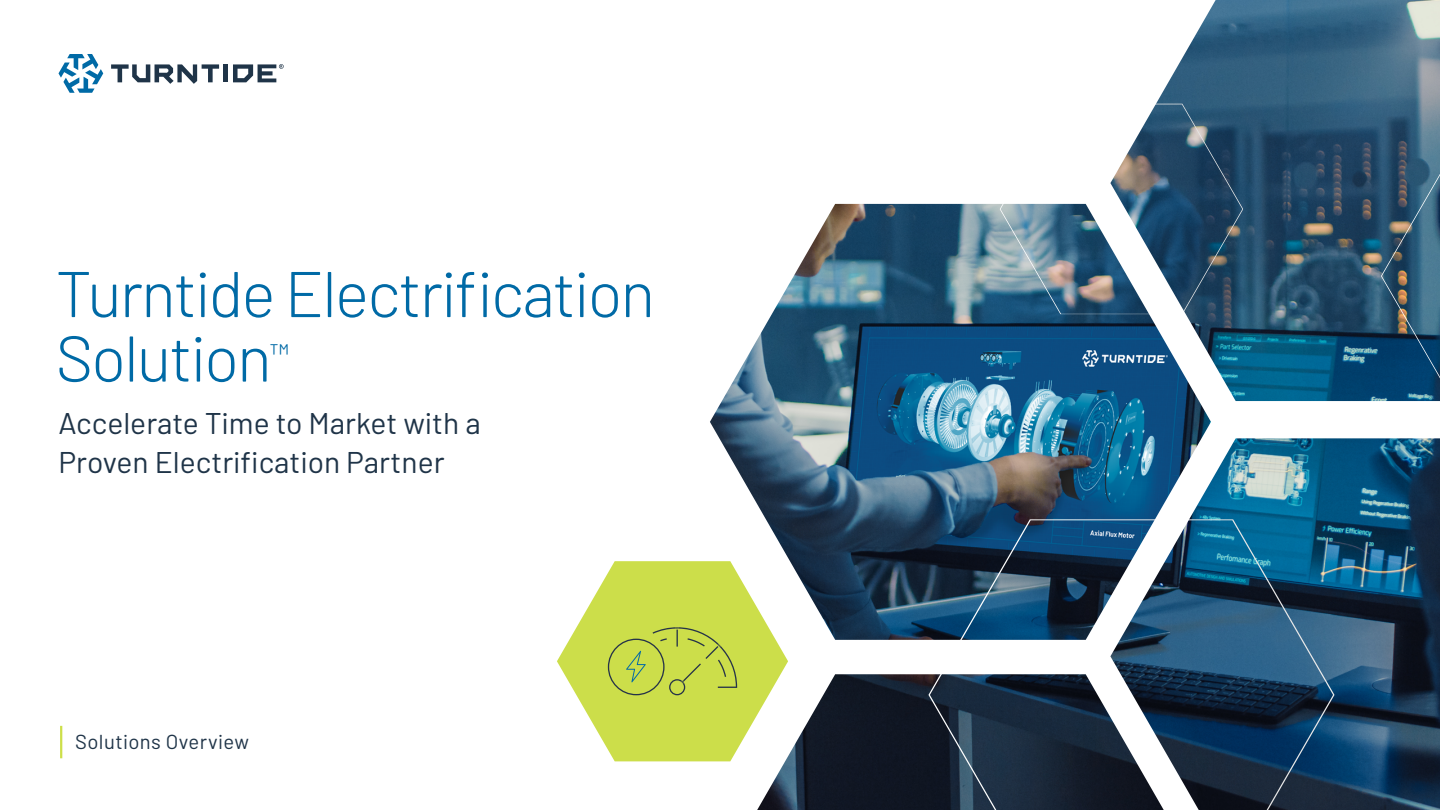
<style>
.page{position:relative;width:1440px;height:810px;background:#fff}
.page>*{position:absolute;margin:0;border:0;box-sizing:border-box;transform-origin:0 0}
.t1{font:300 64.5px/64.5px "Barlow";letter-spacing:-.03em;color:#006aa6}
.t2{font:30px/39px "Barlow";color:#1f3448}
.t3{font:20.25px "Barlow";letter-spacing:.02em;color:#1f3448}
</style>
<div class="page">
<svg style="left:59px;top:54px;width:44px;height:39px"></svg>
<hr style="left:224px;top:64px;width:4px;height:18px;background:#1f3448">
<svg style="left:111px;top:64px;width:108px;height:20px"></svg>
<svg style="left:233px;top:64px;width:51px;height:18px"></svg>
<hr style="left:60px;top:726px;width:2px;height:32px;background:#cddf4a">
<img style="left:614px;top:0;width:826px;height:810px">
<svg style="left:557px;top:561px;width:231px;height:200px"></svg>
<h1 class="t1" style="left:56px;top:260px;width:601px">Turntide Electrification<br>Solution<sup>™</sup></h1>
<p class="t2" style="left:59px;top:403px;width:424px">Accelerate Time to Market with a<br>Proven Electrification Partner</p>
<p class="t3" style="left:75px;top:729px;width:175px">Solutions Overview</p>
</div>
